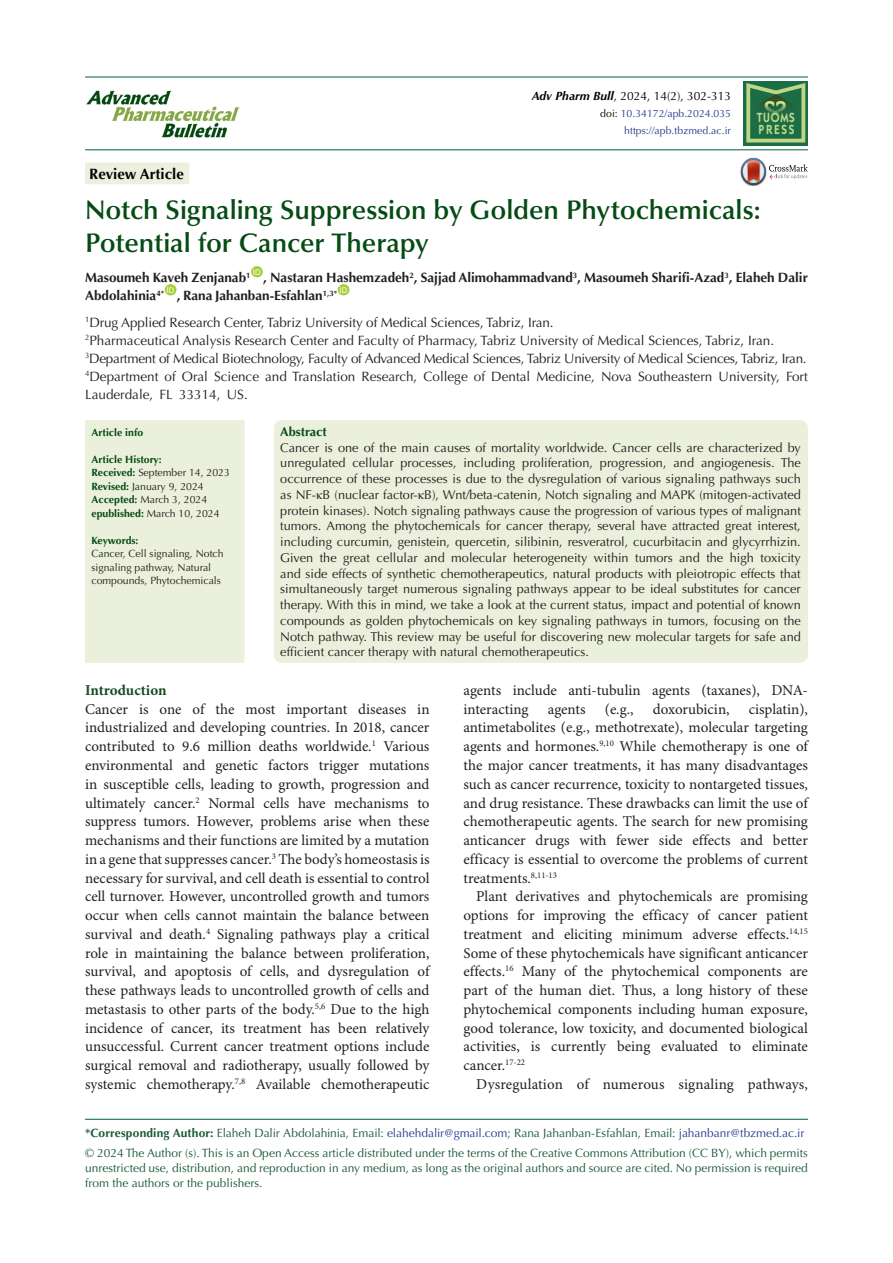
<style>
.page{position:relative;width:893px;height:1263px;background:#fff}
.page>*{position:absolute;margin:0;border:0;box-sizing:border-box;transform-origin:0 0}
.t1{font:600 27px/33px "Optima LT Std";letter-spacing:-.005em;color:#054b14}
.MDPI_3_1_text{font:15px/18.8px "Minion Pro";color:#231f20;text-align:justify}
.t2{font:700 15px "Optima LT Std";color:#040503}
.t3{font:700 15px "Minion Pro";letter-spacing:-.005em;color:#144b23}
.t4{font:13.5px/18px "Optima LT Std";letter-spacing:-.01em;color:#231f20}
.t5{font:700 13.5px "Optima LT Std";color:#231f20}
.t6{font:600 13.35px/11.7px "ITC Kabel Std";letter-spacing:.11em;color:#c1d888;scale:.85 1}
.MDPI_1_7_abstract{font:12.75px/15.8px "Optima LT Std";color:#231f20;text-align:justify}
.t7{font:700 12.75px "Optima LT Std";color:#054b14}
.corresponding{font:12px/15px "Optima LT Std";color:#195a37;text-align:justify}
.t8{font:12px "Optima LT Std";color:#040503}
.t9{font:10.5px/13.5px "Optima LT Std";color:#231f20}
.t10{font:10.5px "Optima LT Std";color:#253f8e}
.t11{font:700 10.5px "Optima LT Std";color:#054b14}
.t12{font:700 10.5px "Optima LT Std";letter-spacing:-.02em;color:#054b14}
.t13{font:7.8px "Arial";color:#fff}
.s1{font-weight:700;font-style:italic}
.s2{color:#040503}
.s3{font-weight:700;color:#054b14}
.s4{font-family:"Times New Roman"}
.s5{font-weight:700}
.s6{color:#253f8e}
</style>
<div class="page">
<hr style="left:85px;top:149px;width:723px;height:1px;background:#1e7252">
<hr style="left:85px;top:76px;width:723px;height:2px;background:#1e7252">
<div style="left:251px;top:266px;width:12px;height:11px;background:#a6ce39;border-radius:50%"></div>
<div style="left:165px;top:284px;width:11px;height:11px;background:#a6ce39;border-radius:50%"></div>
<div style="left:338px;top:284px;width:11px;height:11px;background:#a6ce39;border-radius:50%"></div>
<div style="left:85px;top:162px;width:104px;height:22px;background:#ebf1de;border-radius:2px"></div>
<svg style="left:741px;top:158px;width:67px;height:27px"></svg>
<hr style="left:85px;top:1119px;width:723px;height:1px;background:#1e7252">
<img style="left:86px;top:90px;width:154px;height:48px">
<svg style="left:743px;top:81px;width:65px;height:64px"></svg>
<svg style="left:746px;top:83px;width:59px;height:59px;background:#468655"></svg>
<div style="left:85px;top:420px;width:159px;height:243px;background:#ebf0dc"></div>
<div style="left:274px;top:420px;width:534px;height:243px;background:#ebf0dc;border-radius:8px"></div>
<p class="t2" style="left:89px;top:165px;width:96px">Review Article</p>
<p class="t8" style="left:532px;top:89px;width:201px"><span class="s1">Adv Pharm Bull</span>, 2024, 14(2), 302-313</p>
<p class="t10" style="left:600px;top:108px;width:132px"><span class="s2">doi:</span> 10.34172/apb.2024.035</p>
<p class="t10" style="left:624px;top:125px;width:108px">https://apb.tbzmed.ac.ir</p>
<p class="t6" style="left:757px;top:112px;width:46px">TUOMS<br>PRESS</p>
<p class="t1" style="left:85px;top:193px;width:677px">Notch Signaling Suppression by Golden Phytochemicals:<br>Potential for Cancer Therapy</p>
<p class="t5" style="left:85px;top:270px;width:167px">Masoumeh Kaveh Zenjanab<sup>1</sup></p>
<p class="t13" style="left:253px;top:267px;width:9px">ID</p>
<p class="t5" style="left:263px;top:270px;width:546px">, Nastaran Hashemzadeh<sup>2</sup>, Sajjad Alimohammadvand<sup>3</sup>, Masoumeh Sharifi-Azad<sup>3</sup>, Elaheh Dalir</p>
<p class="t13" style="left:340px;top:285px;width:9px">ID</p>
<p class="t4" style="left:85px;top:313px;width:470px"><sup>1</sup>Drug Applied Research Center, Tabriz University of Medical Sciences, Tabriz, Iran.</p>
<p class="t4" style="left:85px;top:331px;width:691px"><sup>2</sup>Pharmaceutical Analysis Research Center and Faculty of Pharmacy, Tabriz University of Medical Sciences, Tabriz, Iran.</p>
<p class="t4" style="left:85px;top:349px;width:723px"><sup>3</sup>Department of Medical Biotechnology, Faculty of Advanced Medical Sciences, Tabriz University of Medical Sciences, Tabriz, Iran.</p>
<p class="t4" style="left:85px;top:367px;width:724px"><sup>4</sup>Department of Oral Science and Translation Research, College of Dental Medicine, Nova Southeastern University, Fort<br>Lauderdale, FL 33314, US.</p>
<p class="t13" style="left:167px;top:285px;width:9px">ID</p>
<p class="t5" style="left:177px;top:288px;width:162px">, Rana Jahanban-Esfahlan<sup>1,3*</sup></p>
<p class="t5" style="left:85px;top:288px;width:81px">Abdolahinia<sup>4*</sup></p>
<p class="t11" style="left:91px;top:426px;width:53px">Article info</p>
<p class="t11" style="left:91px;top:453px;width:72px">Article History:</p>
<p class="t9" style="left:91px;top:466px;width:140px"><span class="s3">Received:</span> September 14, 2023</p>
<p class="t9" style="left:91px;top:480px;width:114px"><span class="s3">Revised:</span> January 9, 2024</p>
<p class="t9" style="left:91px;top:493px;width:117px"><span class="s3">Accepted:</span> March 3, 2024</p>
<p class="t9" style="left:91px;top:507px;width:130px"><span class="s3">epublished:</span> March 10, 2024</p>
<p class="t12" style="left:91px;top:534px;width:49px">Keywords:</p>
<p class="t9" style="left:91px;top:547px;width:134px">Cancer, Cell signaling, Notch signaling pathway, Natural compounds, Phytochemicals</p>
<p class="t7" style="left:280px;top:424px;width:48px">Abstract</p>
<p class="MDPI_1_7_abstract" style="left:280px;top:440px;width:522px">Cancer is one of the main causes of mortality worldwide. Cancer cells are characterized by unregulated cellular processes, including proliferation, progression, and angiogenesis. The occurrence of these processes is due to the dysregulation of various signaling pathways such as NF-<span class="s4">κ</span>B (nuclear factor-<span class="s4">κ</span>B), Wnt/beta-catenin, Notch signaling and MAPK (mitogen-activated protein kinases). Notch signaling pathways cause the progression of various types of malignant tumors. Among the phytochemicals for cancer therapy, several have attracted great interest, including curcumin, genistein, quercetin, silibinin, resveratrol, cucurbitacin and glycyrrhizin.<br>Given the great cellular and molecular heterogeneity within tumors and the high toxicity and side effects of synthetic chemotherapeutics, natural products with pleiotropic effects that simultaneously target numerous signaling pathways appear to be ideal substitutes for cancer therapy. With this in mind, we take a look at the current status, impact and potential of known compounds as golden phytochemicals on key signaling pathways in tumors, focusing on the Notch pathway. This review may be useful for discovering new molecular targets for safe and efficient cancer therapy with natural chemotherapeutics.</p>
<p class="MDPI_3_1_text" style="left:463px;top:681px;width:346px">agents include anti-tubulin agents (taxanes), DNA&shy;interacting</p>
<p class="t3" style="left:85px;top:680px;width:83px">Introduction</p>
<p class="MDPI_3_1_text" style="left:85px;top:700px;width:346px">Cancer is one of the most important diseases in industrialized and developing countries. In 2018, cancer contributed to 9.6 million deaths worldwide.<sup>1</sup> Various environmental and genetic factors trigger mutations in susceptible cells, leading to growth, progression and ultimately cancer.<sup>2</sup> Normal cells have mechanisms to suppress tumors. However, problems arise when these mechanisms and their functions are limited by a mutation in a gene that suppresses cancer.<sup>3</sup> The body’s homeostasis is necessary for survival, and cell death is essential to control cell turnover. However, uncontrolled growth and tumors occur when cells cannot maintain the balance between survival and death.<sup>4</sup> Signaling pathways play a critical role in maintaining the balance between proliferation, survival, and apoptosis of cells, and dysregulation of these pathways leads to uncontrolled growth of cells and metastasis to other parts of the body.<sup>5,6</sup> Due to the high incidence of cancer, its treatment has been relatively unsuccessful. Current cancer treatment options include surgical removal and radiotherapy, usually followed by systemic chemotherapy.<sup>7,8</sup> Available chemotherapeutic</p>
<p class="MDPI_3_1_text" style="left:463px;top:700px;width:346px;text-indent:285px">cisplatin), antimetabolites (e.g., methotrexate), molecular targeting agents and hormones.<sup>9,10</sup> While chemotherapy is one of the major cancer treatments, it has many disadvantages such as cancer recurrence, toxicity to nontargeted tissues, and drug resistance. These drawbacks can limit the use of chemotherapeutic agents. The search for new promising anticancer drugs with fewer side effects and better efficacy is essential to overcome the problems of current treatments.<sup>8,11-13</sup></p>
<p class="MDPI_3_1_text" style="left:463px;top:888px;width:346px;text-indent:13px">Plant derivatives and phytochemicals are promising options for improving the efficacy of cancer patient treatment and eliciting minimum adverse effects.<sup>14,15<br></sup>Some of these phytochemicals have significant anticancer effects.<sup>16</sup> Many of the phytochemical components are part of the human diet. Thus, a long history of these phytochemical components including human exposure, good tolerance, low toxicity, and documented biological activities, is currently being evaluated to eliminate cancer.<sup>17-22</sup></p>
<p class="MDPI_3_1_text" style="left:476px;top:1075px;width:333px">Dysregulation of numerous signaling pathways,</p>
<p class="corresponding" style="left:85px;top:1126px;width:721px"><span class="s5">*Corresponding Author:</span> Elaheh Dalir Abdolahinia, Email: <span class="s6">elahehdalir@gmail.com</span>; Rana Jahanban-Esfahlan, Email: <span class="s6">jahanbanr@tbzmed.ac.ir</span></p>
<p class="corresponding" style="left:85px;top:1145px;width:724px">© 2024 The Author (s). This is an Open Access article distributed under the terms of the Creative Commons Attribution (CC BY), which permits unrestricted use, distribution, and reproduction in any medium, as long as the original authors and source are cited. No permission is required from the authors or the publishers.</p>
<p class="MDPI_3_1_text" style="left:548px;top:700px;width:39px">agents</p>
<p class="MDPI_3_1_text" style="left:605px;top:700px;width:30px">(e.g.,</p>
<p class="MDPI_3_1_text" style="left:653px;top:700px;width:78px">doxorubicin,</p>
</div>
